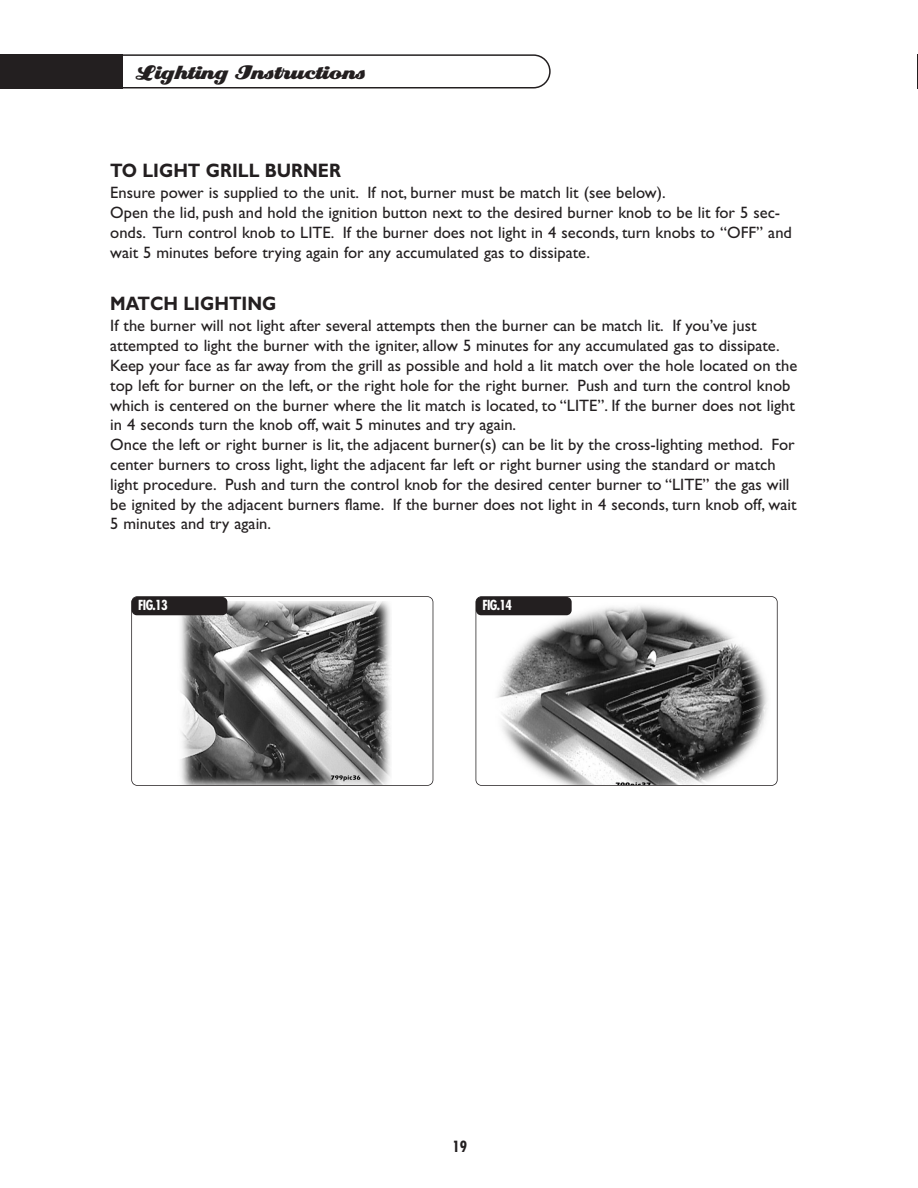
<style>
.page{position:relative;width:918px;height:1188px;background:#fff}
.page>*{position:absolute;margin:0;border:0;box-sizing:border-box;transform-origin:0 0}
.t1{font:21px "Eclat Regular ICG";letter-spacing:-.15em;color:#231f20}
.t2{font:700 19.5px "Gill Sans";color:#231f20;scale:.9 1}
.t3{font:16.5px/19.8px "Gill Sans";color:#231f20}
.t4{font:700 condensed 15px "Futura";color:#231f20}
.t5{font:700 condensed 13.5px "Futura";letter-spacing:-.05em;color:#fff}
</style>
<div class="page">
<svg style="left:123px;top:54px;width:428px;height:34px"></svg>
<div style="left:0;top:54px;width:123px;height:34px;background:#231f20"></div>
<img style="left:175px;top:601px;width:216px;height:182px">
<div style="left:131px;top:596px;width:302px;height:190px;border:2px solid #231f20;border-radius:6px"></div>
<div style="left:132px;top:597px;width:95px;height:18px;background:#231f20;border-radius:5px"></div>
<img style="left:487px;top:605px;width:281px;height:178px">
<div style="left:476px;top:596px;width:302px;height:190px;border:2px solid #231f20;border-radius:6px"></div>
<div style="left:476px;top:597px;width:96px;height:18px;background:#231f20;border-radius:5px"></div>
<p class="t1" style="left:134px;top:66px;width:232px">Lighting Instructions</p>
<p class="t2" style="left:110px;top:163px;width:258px">TO LIGHT GRILL BURNER</p>
<p class="t3" style="left:110px;top:185px;width:683px">Ensure power is supplied to the unit. If not, burner must be match lit (see below).<br>Open the lid, push and hold the ignition button next to the desired burner knob to be lit for 5 sec&shy;onds. Turn control knob to LITE. If the burner does not light in 4 seconds, turn knobs to “OFF” and wait 5 minutes before trying again for any accumulated gas to dissipate.</p>
<p class="t2" style="left:110px;top:297px;width:186px">MATCH LIGHTING</p>
<p class="t3" style="left:110px;top:318px;width:689px">If the burner will not light after several attempts then the burner can be match lit. If you’ve just attempted to light the burner with the igniter, allow 5 minutes for any accumulated gas to dissipate.<br>Keep your face as far away from the grill as possible and hold a lit match over the hole located on the top left for burner on the left, or the right hole for the right burner. Push and turn the control knob which is centered on the burner where the lit match is located, to “LITE”. If the burner does not light in 4 seconds turn the knob off, wait 5 minutes and try again.<br>Once the left or right burner is lit, the adjacent burner(s) can be lit by the cross-lighting method. For center burners to cross light, light the adjacent far left or right burner using the standard or match light procedure. Push and turn the control knob for the desired center burner to “LITE” the gas will be ignited by the adjacent burners flame. If the burner does not light in 4 seconds, turn knob off, wait 5 minutes and try again.</p>
<p class="t5" style="left:138px;top:600px;width:31px">FIG.13</p>
<p class="t5" style="left:483px;top:600px;width:31px">FIG.14</p>
<p class="t4" style="left:452px;top:1139px;width:16px">19</p>
</div>
